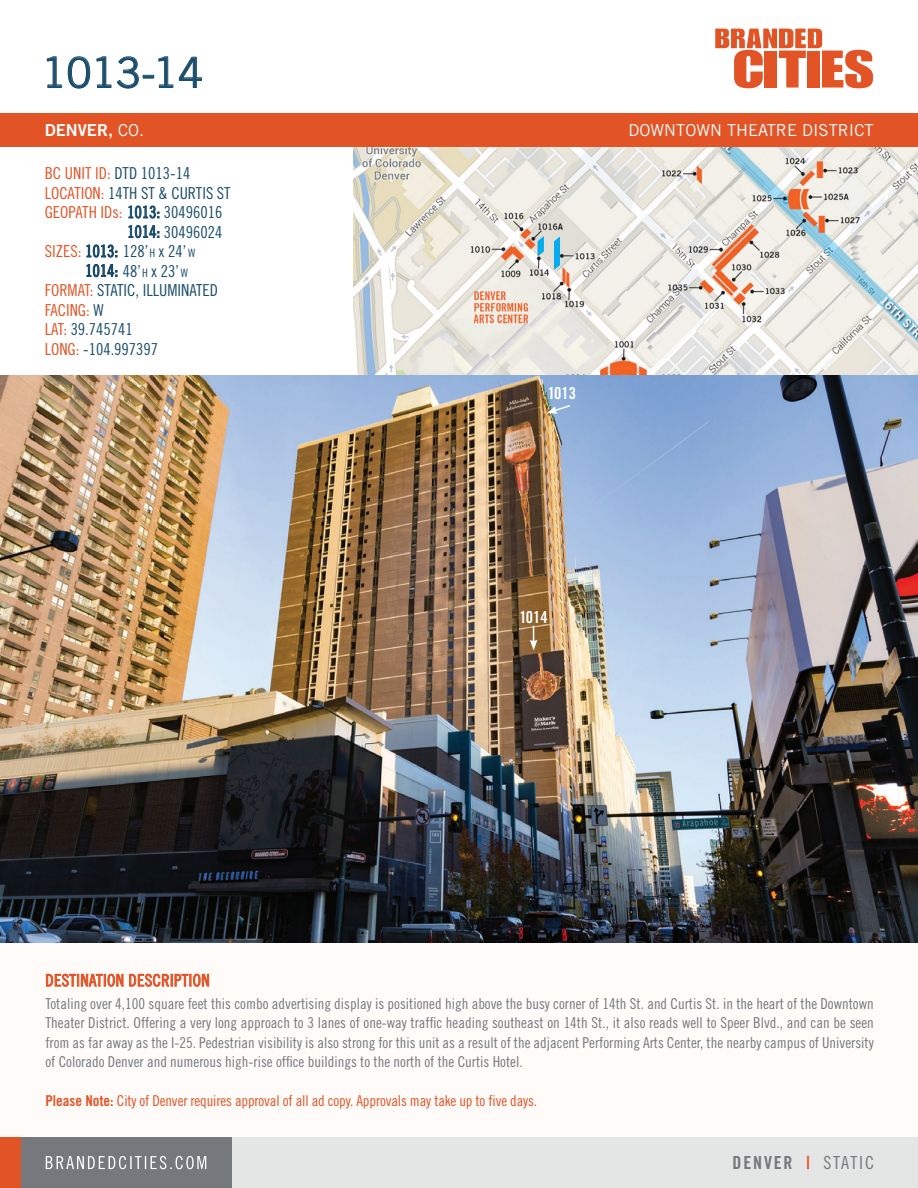
<style>
.page{position:relative;width:918px;height:1188px;background:#fff}
.page>*{position:absolute;margin:0;border:0;box-sizing:border-box;transform-origin:0 0}
.t1{font:42px "Trade Gothic LT Std";letter-spacing:-.02em;color:#1b4e6c}
.t2{font:18px "Trade Gothic LT Std Bd Cn 20";letter-spacing:.1em;color:#75787c}
.t3{font:16.5px "Trade Gothic LT Std Cn 18";color:#1b4e6c}
.t4{font:16.5px "Trade Gothic LT Std Cn 18";letter-spacing:.025em;color:#e25325}
.t5{font:16.5px "Trade Gothic LT Std";color:#fff}
.t6{font:16.5px "Trade Gothic LT Std Bd 2";color:#fff}
.t7{font:16.5px "Trade Gothic LT Std Bd Cn 20";color:#fff}
.t8{font:15px/19.5px "Trade Gothic LT Std Cn 18";color:#75787c;text-align:justify}
.t9{font:15px "Trade Gothic LT Std Cn 18";letter-spacing:-.01em;color:#e25325}
.s1{font-family:"Trade Gothic LT Std"}
.s2{color:#e25325}
.s3{font-size:11.55px}
.s4{color:#1b4e6c}
.s5{font-family:"Trade Gothic LT Std Bd Cn 20"}
.s6{font-family:"Trade Gothic LT Std Cn 18"}
</style>
<div class="page">
<img style="left:353px;top:147px;width:565px;height:228px">
<img style="left:0;top:375px;width:918px;height:568px">
<div style="left:0;top:943px;width:918px;height:202px;background:#fefbf9"></div>
<svg style="left:46px;top:973px;width:77px;height:14px"></svg>
<svg style="left:129px;top:974px;width:80px;height:13px"></svg>
<svg style="left:129px;top:206px;width:30px;height:13px"></svg>
<svg style="left:129px;top:225px;width:30px;height:13px"></svg>
<svg style="left:87px;top:245px;width:30px;height:13px"></svg>
<svg style="left:87px;top:264px;width:30px;height:13px"></svg>
<svg style="left:715px;top:29px;width:158px;height:59px"></svg>
<svg style="left:47px;top:57px;width:15px;height:31px"></svg>
<svg style="left:68px;top:57px;width:22px;height:31px"></svg>
<svg style="left:97px;top:57px;width:14px;height:31px"></svg>
<svg style="left:117px;top:57px;width:56px;height:31px"></svg>
<svg style="left:179px;top:57px;width:23px;height:31px"></svg>
<div style="left:0;top:113px;width:918px;height:34px;background:#e25325"></div>
<div style="left:228px;top:1137px;width:690px;height:51px;background:#e4e5e5"></div>
<div style="left:19px;top:1137px;width:213px;height:51px;background:#75787c"></div>
<div style="left:0;top:1137px;width:21px;height:51px;background:#e25325"></div>
<svg style="left:46px;top:1156px;width:160px;height:13px"></svg>
<svg style="left:554px;top:237px;width:6px;height:33px"></svg>
<svg style="left:538px;top:236px;width:6px;height:20px"></svg>
<svg style="left:546px;top:404px;width:26px;height:10px"></svg>
<svg style="left:530px;top:626px;width:7px;height:24px"></svg>
<h1 class="t1" style="left:41px;top:47px;width:164px">1013-14</h1>
<p class="t6" style="left:45px;top:120px;width:101px">DENVER, <span class="s1">CO.</span></p>
<p class="t5" style="left:629px;top:120px;width:247px">DOWNTOWN THEATRE DISTRICT</p>
<p class="t3" style="left:45px;top:163px;width:147px"><span class="s2">BC UNIT ID:</span> DTD 1013-14</p>
<p class="t3" style="left:45px;top:183px;width:188px"><span class="s2">LOCATION:</span> 14TH ST &amp; CURTIS ST</p>
<p class="t3" style="left:45px;top:202px;width:179px"><span class="s2">GEOPATH IDs:</span> 1013: 30496016</p>
<p class="t3" style="left:127px;top:222px;width:97px">1014: 30496024</p>
<p class="t3" style="left:45px;top:241px;width:152px"><span class="s2">SIZES:</span> 1013: 128’ <span class="s3">h</span> x 24’ <span class="s3">w</span></p>
<p class="t3" style="left:85px;top:261px;width:104px">1014: 48’ <span class="s3">h</span> x 23’ <span class="s3">w</span></p>
<p class="t3" style="left:45px;top:280px;width:175px"><span class="s2">FORMAT:</span> STATIC, ILLUMINATED</p>
<p class="t4" style="left:45px;top:300px;width:60px">FACING: <span class="s4">W</span></p>
<p class="t3" style="left:45px;top:319px;width:90px"><span class="s2">LAT:</span> 39.745741</p>
<p class="t3" style="left:45px;top:339px;width:115px"><span class="s2">LONG:</span> -104.997397</p>
<p class="t7" style="left:548px;top:383px;width:30px">1013</p>
<p class="t7" style="left:519px;top:607px;width:30px">1014</p>
<p class="t4" style="left:45px;top:971px;width:166px">DESTINATION DESCRIPTION</p>
<p class="t8" style="left:45px;top:993px;width:830px">Totaling over 4,100 square feet this combo advertising display is positioned high above the busy corner of 14th St. and Curtis St. in the heart of the Downtown Theater District. Offering a very long approach to 3 lanes of one-way traffic heading southeast on 14th St., it also reads well to Speer Blvd., and can be seen from as far away as the I-25. Pedestrian visibility is also strong for this unit as a result of the adjacent Performing Arts Center, the nearby campus of University of Colorado Denver and numerous high-rise office buildings to the north of the Curtis Hotel.</p>
<p class="t9" style="left:45px;top:1092px;width:493px"><span class="s5">Please Note:</span> City of Denver requires approval of all ad copy. Approvals may take up to five days.</p>
<p class="t2" style="left:733px;top:1152px;width:143px">DENVER <span class="s2">|</span> <span class="s6">STATIC</span></p>
</div>
